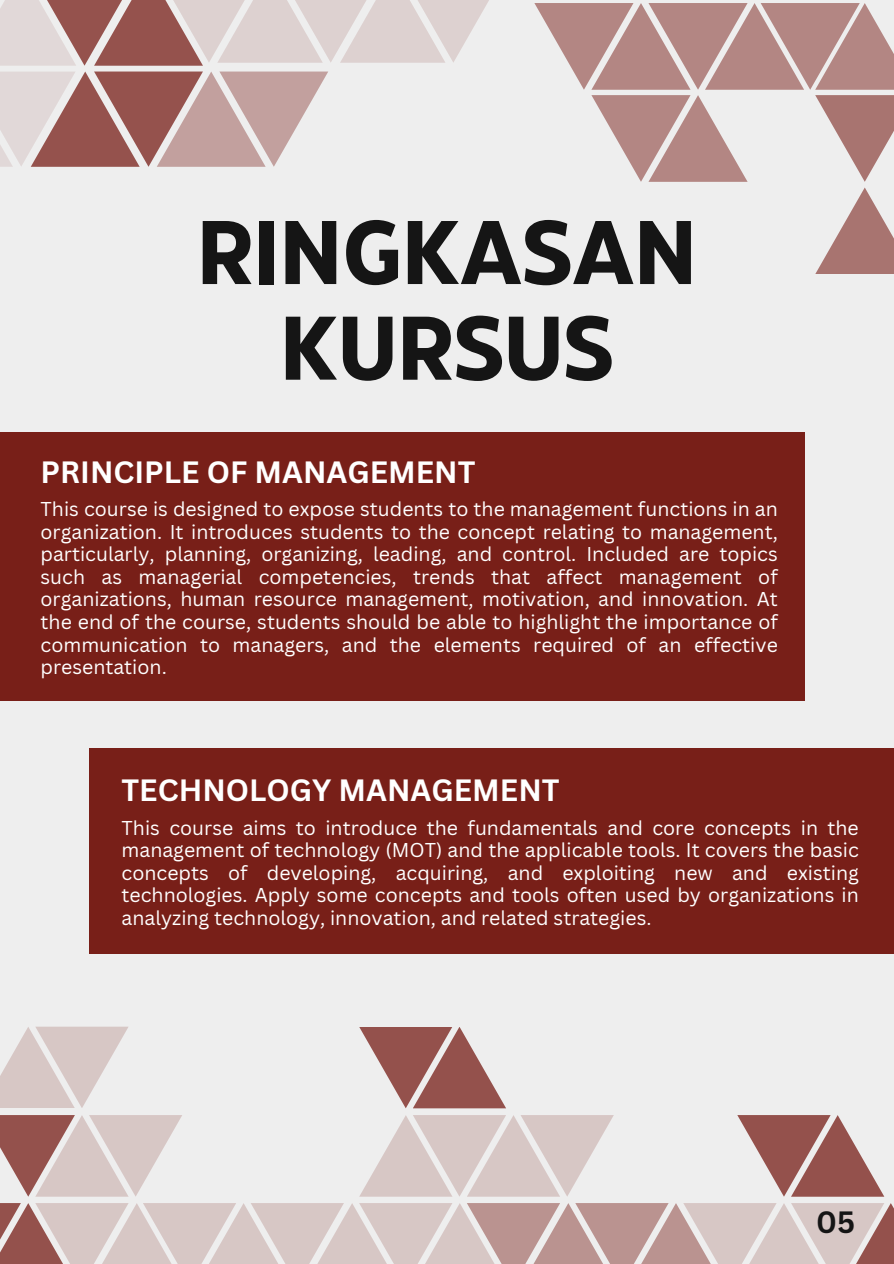
<style>
.page{position:relative;width:894px;height:1264px;background:#fff}
.page>*{position:absolute;margin:0;border:0;box-sizing:border-box;transform-origin:0 0}
.t1{font:700 90px/95.7px "Eastman Grotesque";color:#151515;text-align:center}
.t2{font:700 30px "Canva Sans";color:#fff}
.t3{font:700 30px "Canva Sans";color:#151515}
.t4{font:19.5px/22.5px "Canva Sans";color:#fff;text-align:justify}
</style>
<div class="page">
<div style="left:0;top:0;width:893px;height:1263px;background:#eee"></div>
<svg style="left:534px;top:3px;width:359px;height:271px"></svg>
<svg style="left:0;top:0;width:489px;height:167px"></svg>
<svg style="left:21px;top:1203px;width:14px;height:60px"></svg>
<svg style="left:0;top:1203px;width:21px;height:60px"></svg>
<svg style="left:360px;top:1115px;width:253px;height:81px"></svg>
<svg style="left:0;top:1115px;width:182px;height:81px"></svg>
<svg style="left:359px;top:1027px;width:147px;height:81px"></svg>
<svg style="left:35px;top:1203px;width:808px;height:60px;background:#d2bebc"></svg>
<svg style="left:737px;top:1115px;width:147px;height:81px"></svg>
<svg style="left:0;top:1026px;width:128px;height:82px"></svg>
<svg style="left:843px;top:1203px;width:50px;height:60px;background:#c09e9b"></svg>
<div style="left:0;top:432px;width:804px;height:268px;background:#781f18"></div>
<div style="left:89px;top:748px;width:804px;height:205px;background:#781f18"></div>
<p class="t1" style="left:197px;top:211px;width:501px">RINGKASAN<br>KURSUS</p>
<h2 class="t2" style="left:41px;top:451px;width:436px">PRINCIPLE OF MANAGEMENT</h2>
<h1 class="t4" style="left:41px;top:497px;width:738px">This course is designed to expose students to the management functions in an organization. It introduces students to the concept relating to management, particularly, planning, organizing, leading, and control. Included are topics such as managerial competencies, trends that affect management of organizations, human resource management, motivation, and innovation. At the end of the course, students should be able to highlight the importance of communication to managers, and the elements required of an effective presentation.</h1>
<h2 class="t2" style="left:121px;top:769px;width:439px">TECHNOLOGY MANAGEMENT</h2>
<p class="t4" style="left:121px;top:815px;width:738px">This course aims to introduce the fundamentals and core concepts in the management of technology (MOT) and the applicable tools. It covers the basic concepts of developing, acquiring, and exploiting new and existing technologies. Apply some concepts and tools often used by organizations in analyzing technology, innovation, and related strategies.</p>
<p class="t3" style="left:815px;top:1200px;width:40px">05</p>
</div>
